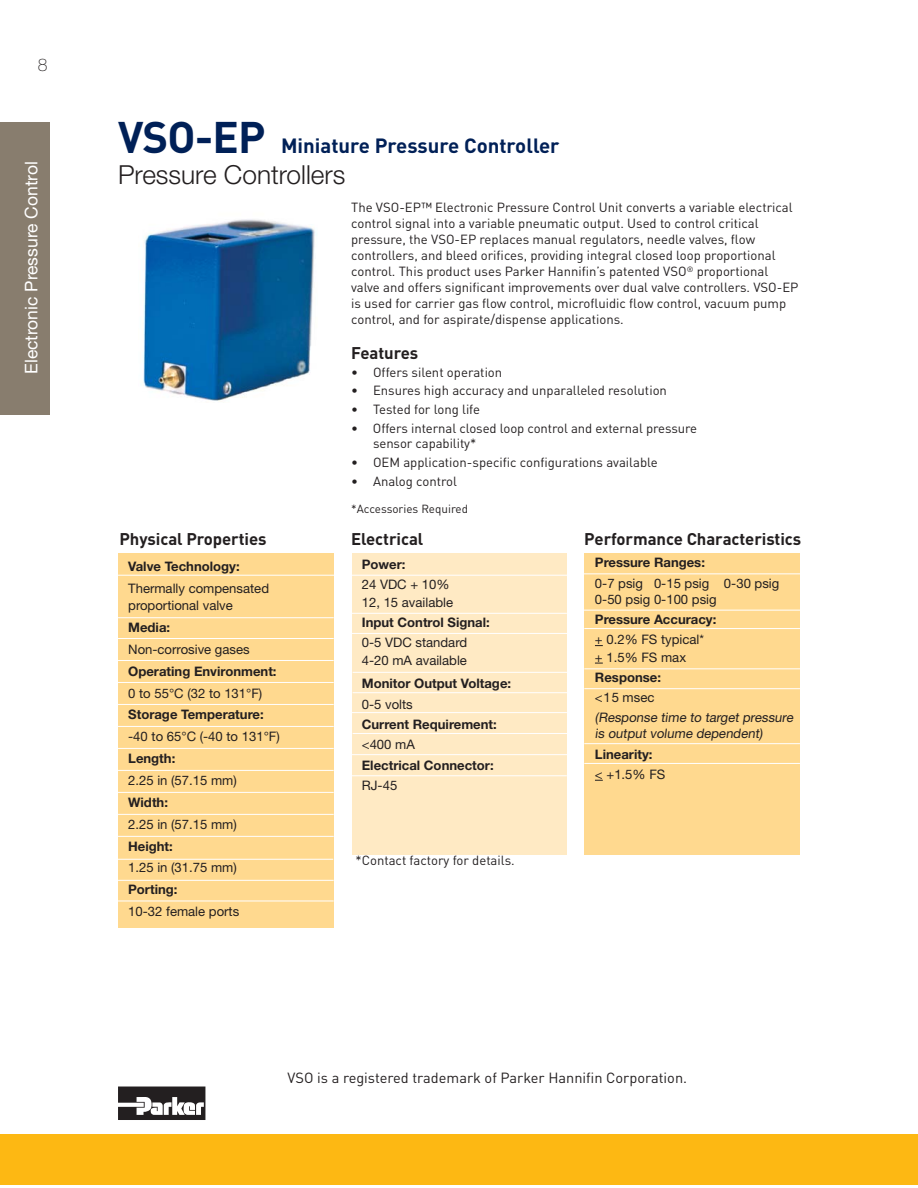
<style>
.page{position:relative;width:918px;height:1188px;background:#fff}
.page>*{position:absolute;margin:0;border:0;box-sizing:border-box;transform-origin:0 0}
.t1{font:700 43.65px "DINOT";color:#002057}
.t2{font:300 26.25px "Helvetica Neue LT Std";color:#231f20}
.t3{font:700 20.4px "DIN";color:#002057}
.t4{font:17.55px "Helvetica Neue LT Std";color:#fff}
.t5{font:100 17.55px "Helvetica Neue LT Std";color:#231f20}
.t6{font:700 16.8px "DIN";letter-spacing:-.005em;color:#231f20}
.t7{font:14.55px "DIN";color:#231f20}
.t8{font:13.05px/16px "DIN";color:#231f20}
.t9{font:13.05px/17.5px "Helvetica Neue LT Std";color:#231f20}
.t10{font:700 13.05px "Helvetica Neue LT Std";color:#231f20}
.t11{font:11.7px "DIN";color:#231f20}
</style>
<div class="page">
<div style="left:0;top:1134px;width:905px;height:50px;background:#fdb813"></div>
<div style="left:0;top:122px;width:50px;height:292px;background:#887d6e"></div>
<svg style="left:118px;top:1087px;width:87px;height:33px"></svg>
<div style="left:905px;top:1134px;width:13px;height:50px;background:#fdb813"></div>
<div style="left:118px;top:553px;width:216px;height:375px;background:#ffd98f"></div>
<div style="left:353px;top:553px;width:214px;height:301px;background:#ffeac4"></div>
<img style="left:143px;top:219px;width:174px;height:183px">
<hr style="left:118px;top:575px;width:219px;height:1px;background:#fff">
<hr style="left:118px;top:638px;width:216px;height:1px;background:#fff">
<hr style="left:118px;top:660px;width:216px;height:1px;background:#fff">
<hr style="left:118px;top:682px;width:216px;height:1px;background:#fff">
<hr style="left:118px;top:704px;width:216px;height:1px;background:#fff">
<hr style="left:118px;top:726px;width:216px;height:1px;background:#fff">
<hr style="left:118px;top:748px;width:216px;height:1px;background:#fff">
<hr style="left:118px;top:770px;width:216px;height:1px;background:#fff">
<hr style="left:118px;top:792px;width:216px;height:1px;background:#fff">
<hr style="left:118px;top:814px;width:216px;height:1px;background:#fff">
<hr style="left:118px;top:836px;width:216px;height:1px;background:#fff">
<hr style="left:118px;top:617px;width:216px;height:1px;background:#fff">
<hr style="left:118px;top:880px;width:216px;height:1px;background:#fff">
<hr style="left:118px;top:859px;width:215px;height:1px;background:#fff">
<hr style="left:118px;top:901px;width:216px;height:1px;background:#fff">
<div style="left:584px;top:553px;width:216px;height:302px;background:#ffd98f"></div>
<hr style="left:350px;top:575px;width:219px;height:1px;background:#fff">
<hr style="left:352px;top:633px;width:215px;height:1px;background:#fff">
<hr style="left:351px;top:613px;width:216px;height:1px;background:#fff">
<hr style="left:351px;top:712px;width:216px;height:1px;background:#fff">
<hr style="left:353px;top:733px;width:215px;height:1px;background:#fff">
<hr style="left:352px;top:754px;width:216px;height:1px;background:#fff">
<hr style="left:351px;top:775px;width:216px;height:1px;background:#fff">
<hr style="left:353px;top:672px;width:215px;height:1px;background:#fff">
<hr style="left:353px;top:692px;width:215px;height:1px;background:#fff">
<hr style="left:584px;top:573px;width:219px;height:1px;background:#fff">
<hr style="left:584px;top:668px;width:216px;height:1px;background:#fff">
<hr style="left:584px;top:743px;width:216px;height:1px;background:#fff">
<hr style="left:584px;top:763px;width:216px;height:1px;background:#fff">
<hr style="left:584px;top:688px;width:216px;height:1px;background:#fff">
<hr style="left:584px;top:610px;width:218px;height:1px;background:#fff">
<hr style="left:584px;top:628px;width:216px;height:1px;background:#fff">
<h3 class="t5" style="left:38px;top:55px;width:11px">8</h3>
<h3 class="t4" style="left:25px;top:374px;width:214px;rotate:-90deg">Electronic Pressure Control</h3>
<h1 class="t1" style="left:118px;top:113px;width:149px">VSO-EP</h1>
<h2 class="t2" style="left:118px;top:160px;width:229px">Pressure Controllers</h2>
<h3 class="t3" style="left:281px;top:138px;width:280px">Miniature Pressure Controller</h3>
<p class="t8" style="left:351px;top:201px;width:449px">The VSO-EP™ Electronic Pressure Control Unit converts a variable electrical control signal into a variable pneumatic output. Used to control critical pressure, the VSO-EP replaces manual regulators, needle valves, flow controllers, and bleed orifices, providing integral closed loop proportional control. This product uses Parker Hannifin’s patented VSO<sup>®</sup> proportional valve and offers significant improvements over dual valve controllers. VSO-EP is used for carrier gas flow control, microfluidic flow control, vacuum pump control, and for aspirate/dispense applications.</p>
<p class="t6" style="left:351px;top:346px;width:69px">Features</p>
<p class="t8" style="left:351px;top:365px;width:153px">• Offers silent operation</p>
<p class="t8" style="left:351px;top:384px;width:317px">• Ensures high accuracy and unparalleled resolution</p>
<p class="t8" style="left:351px;top:403px;width:130px">• Tested for long life</p>
<p class="t8" style="left:373px;top:422px;width:326px;text-indent:-22px">• Offers internal closed loop control and external pressure sensor capability*</p>
<p class="t8" style="left:351px;top:456px;width:308px">• OEM application-specific configurations available</p>
<p class="t8" style="left:351px;top:474px;width:107px">• Analog control</p>
<p class="t11" style="left:351px;top:504px;width:118px">*Accessories Required</p>
<p class="t6" style="left:119px;top:532px;width:149px">Physical Properties</p>
<p class="t6" style="left:351px;top:532px;width:74px">Electrical</p>
<p class="t6" style="left:584px;top:532px;width:218px">Performance Characteristics</p>
<p class="t10" style="left:362px;top:559px;width:45px">Power:</p>
<p class="t9" style="left:362px;top:577px;width:93px">24 VDC + 10%<br>12, 15 available</p>
<p class="t10" style="left:362px;top:617px;width:129px">Input Control Signal:</p>
<p class="t9" style="left:362px;top:635px;width:107px">0-5 VDC standard<br>4-20 mA available</p>
<p class="t10" style="left:362px;top:678px;width:151px">Monitor Output Voltage:</p>
<p class="t9" style="left:362px;top:696px;width:53px">0-5 volts</p>
<p class="t10" style="left:362px;top:719px;width:137px">Current Requirement:</p>
<p class="t9" style="left:362px;top:737px;width:55px">&lt;400 mA</p>
<p class="t10" style="left:362px;top:760px;width:133px">Electrical Connector:</p>
<p class="t9" style="left:362px;top:778px;width:37px">RJ-45</p>
<p class="t10" style="left:595px;top:558px;width:112px">Pressure Ranges:</p>
<p class="t9" style="left:595px;top:576px;width:186px;line-height:16px">0-7 psig 0-15 psig 0-30 psig<br>0-50 psig 0-100 psig</p>
<p class="t10" style="left:595px;top:615px;width:123px">Pressure Accuracy:</p>
<p class="t9" style="left:595px;top:632px;width:111px">+ 0.2% FS typical* + 1.5% FS max</p>
<p class="t10" style="left:595px;top:673px;width:68px">Response:</p>
<p class="t9" style="left:595px;top:688px;width:201px;line-height:20px">&lt;15 msec<br>(Response time to target pressure</p>
<p class="t9" style="left:595px;top:726px;width:169px">is output volume dependent)</p>
<p class="t10" style="left:595px;top:749px;width:59px">Linearity:</p>
<p class="t9" style="left:595px;top:766px;width:72px">&lt; +1.5% FS</p>
<p class="t10" style="left:128px;top:561px;width:113px">Valve Technology:</p>
<p class="t9" style="left:128px;top:580px;width:142px">Thermally compensated proportional valve</p>
<p class="t10" style="left:128px;top:622px;width:43px">Media:</p>
<p class="t9" style="left:128px;top:641px;width:123px">Non-corrosive gases</p>
<p class="t10" style="left:128px;top:666px;width:150px">Operating Environment:</p>
<p class="t9" style="left:128px;top:685px;width:136px">0 to 55°C (32 to 131°F)</p>
<p class="t10" style="left:128px;top:710px;width:137px">Storage Temperature:</p>
<p class="t9" style="left:128px;top:729px;width:153px">-40 to 65°C (-40 to 131°F)</p>
<p class="t10" style="left:128px;top:753px;width:49px">Length:</p>
<p class="t9" style="left:128px;top:773px;width:110px">2.25 in (57.15 mm)</p>
<p class="t10" style="left:128px;top:797px;width:41px">Width:</p>
<p class="t9" style="left:128px;top:816px;width:110px">2.25 in (57.15 mm)</p>
<p class="t10" style="left:128px;top:841px;width:46px">Height:</p>
<p class="t9" style="left:128px;top:860px;width:110px">1.25 in (31.75 mm)</p>
<p class="t10" style="left:128px;top:885px;width:51px">Porting:</p>
<p class="t9" style="left:128px;top:904px;width:113px">10-32 female ports</p>
<p class="t8" style="left:356px;top:854px;width:161px">*Contact factory for details.</p>
<p class="t7" style="left:288px;top:1072px;width:401px">VSO is a registered trademark of Parker Hannifin Corporation.</p>
</div>
